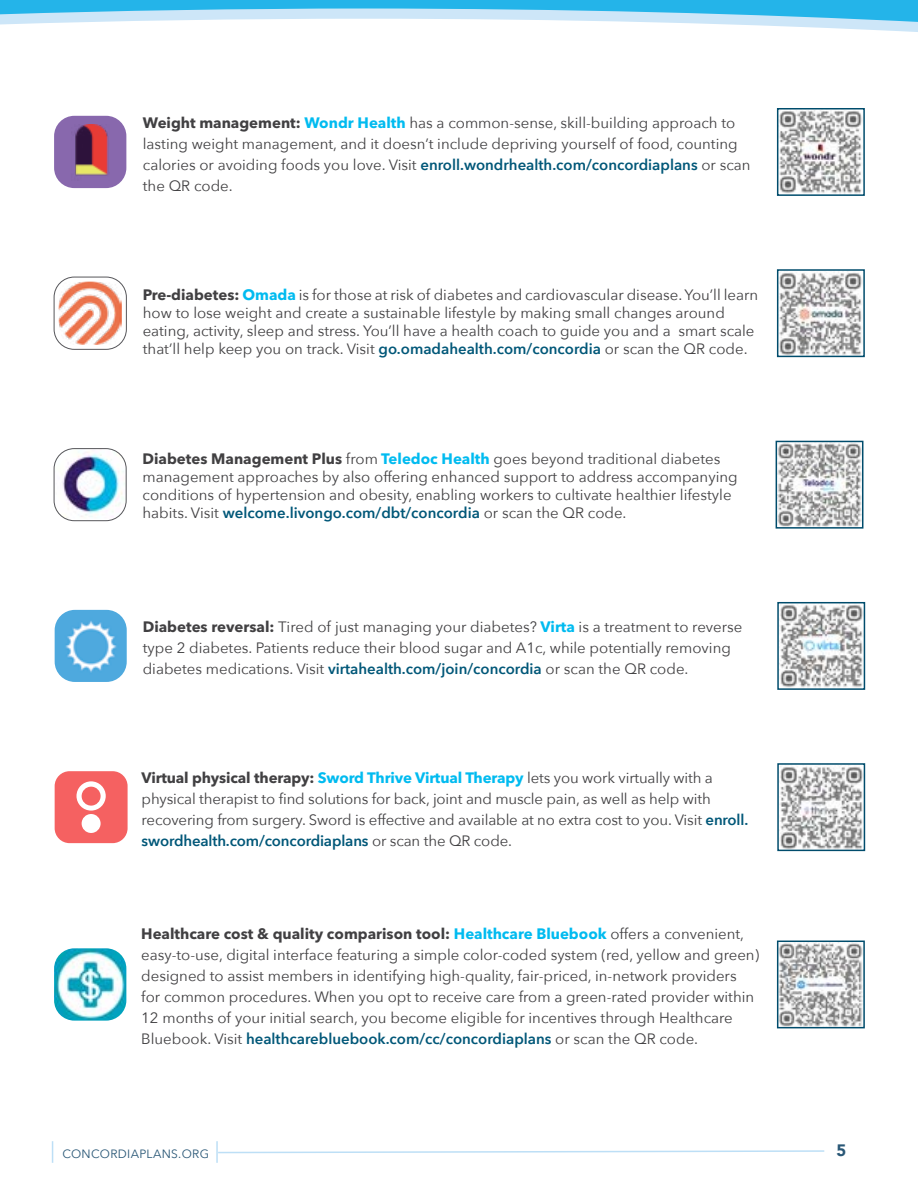
<style>
.page{position:relative;width:918px;height:1188px;background:#fff}
.page>*{position:absolute;margin:0;border:0;box-sizing:border-box;transform-origin:0 0}
.t1{font:900 16.5px "Avenir";color:#295776}
.t2{font:15px/21px "Avenir Next";color:#414042}
.t3{font:700 15px "Avenir Next LT Pro";letter-spacing:-.01em;color:#00bbf0}
.t4{font:700 15px "Avenir Next LT Pro";color:#414042}
.t5{font:12px "Avenir Next";letter-spacing:.025em;color:#295776}
.s1{font-family:"Avenir Next LT Pro";font-weight:700}
.s2{font-family:"Avenir Next LT Pro";font-weight:700;color:#00bbf0}
.s3{font-weight:600;color:#005778}
.s4{color:#414042}
.s5{font-family:"Avenir Next";font-weight:400;color:#414042}
.s6{color:#00bbf0}
.s7{font-family:"Avenir Next";font-weight:400}
</style>
<div class="page">
<svg style="left:0;top:0;width:918px;height:32px"></svg>
<svg style="left:218px;top:1150px;width:607px;height:4px"></svg>
<hr style="left:216px;top:1141px;width:2px;height:22px;background:#bddff6">
<svg style="left:52px;top:1141px;width:1px;height:22px"></svg>
<div style="left:54px;top:116px;width:72px;height:72px;background:#8868ad;border-radius:20px"></div>
<img style="left:75px;top:125px;width:34px;height:51px">
<img style="left:780px;top:111px;width:82px;height:82px">
<div style="left:777px;top:108px;width:88px;height:88px;border:2px solid #004c6c"></div>
<img style="left:59px;top:282px;width:63px;height:63px">
<div style="left:54px;top:277px;width:73px;height:73px;border:1px solid #56565a;border-radius:20px"></div>
<img style="left:780px;top:272px;width:82px;height:82px">
<div style="left:777px;top:269px;width:88px;height:88px;border:2px solid #004c6c"></div>
<img style="left:54px;top:449px;width:72px;height:70px">
<div style="left:54px;top:448px;width:72px;height:73px;border:1px solid #56565a;border-radius:20px"></div>
<img style="left:779px;top:444px;width:81px;height:82px">
<div style="left:776px;top:441px;width:87px;height:88px;border:2px solid #004c6c"></div>
<img style="left:55px;top:610px;width:72px;height:72px">
<img style="left:780px;top:605px;width:82px;height:82px">
<div style="left:777px;top:602px;width:88px;height:88px;border:2px solid #004c6c"></div>
<div style="left:55px;top:771px;width:73px;height:72px;background:#f56161;border-radius:15px"></div>
<div style="left:82px;top:814px;width:19px;height:19px;background:#fff;border-radius:50%"></div>
<svg style="left:77px;top:781px;width:29px;height:30px"></svg>
<img style="left:780px;top:766px;width:82px;height:82px">
<div style="left:777px;top:763px;width:88px;height:88px;border:2px solid #004c6c"></div>
<img style="left:54px;top:948px;width:72px;height:73px">
<img style="left:780px;top:944px;width:82px;height:81px">
<div style="left:777px;top:941px;width:88px;height:87px;border:2px solid #004c6c"></div>
<p class="t2" style="left:143px;top:112px;width:609px"><span class="s1">Weight management:</span> <span class="s2">Wondr Health</span> has a common-sense, skill-building approach to lasting weight management, and it doesn’t include depriving yourself of food, counting calories or avoiding foods you love. Visit <span class="s3">enroll.wondrhealth.com/concordiaplans</span> or scan the QR code.</p>
<p class="t2" style="left:143px;top:285px;width:617px;line-height:18px"><span class="s1">Pre-diabetes:</span> <span class="s2">Omada</span> is for those at risk of diabetes and cardiovascular disease. You’ll learn how to lose weight and create a sustainable lifestyle by making small changes around eating, activity, sleep and stress. You’ll have a health coach to guide you and a smart scale that’ll help keep you on track. Visit <span class="s3">go.omadahealth.com/concordia</span> or scan the QR code.</p>
<p class="t2" style="left:143px;top:449px;width:597px;line-height:18px"><span class="s1">Diabetes Management Plus</span> from <span class="s2">Teledoc Health</span> goes beyond traditional diabetes management approaches by also offering enhanced support to address accompanying conditions of hypertension and obesity, enabling workers to cultivate healthier lifestyle habits. Visit <span class="s3">welcome.livongo.com/dbt/concordia</span> or scan the QR code.</p>
<p class="t2" style="left:143px;top:616px;width:601px"><span class="s1">Diabetes reversal:</span> Tired of just managing your diabetes? <span class="s2">Virta</span> is a treatment to reverse type 2 diabetes. Patients reduce their blood sugar and A1c, while potentially removing diabetes medications. Visit <span class="s3">virtahealth.com/join/concordia</span> or scan the QR code.</p>
<p class="t3" style="left:142px;top:769px;width:573px"><span class="s4">Virtual physical therapy:</span> Sword Thrive Virtual Therapy <span class="s5">lets you work virtually with a</span></p>
<p class="t2" style="left:142px;top:788px;width:608px">physical therapist to find solutions for back, joint and muscle pain, as well as help with recovering from surgery. Sword is effective and available at no extra cost to you. Visit <span class="s3">enroll. swordhealth.com/concordiaplans</span> or scan the QR code.</p>
<p class="t4" style="left:141px;top:925px;width:604px">Healthcare cost &amp; quality comparison tool: <span class="s6">Healthcare Bluebook</span> <span class="s7">offers a convenient,</span></p>
<p class="t2" style="left:141px;top:944px;width:619px">easy-to-use, digital interface featuring a simple color-coded system (red, yellow and green) designed to assist members in identifying high-quality, fair-priced, in-network providers for common procedures. When you opt to receive care from a green-rated provider within 12 months of your initial search, you become eligible for incentives through Healthcare Bluebook. Visit <span class="s3">healthcarebluebook.com/cc/concordiaplans</span> or scan the QR code.</p>
<p class="t5" style="left:62px;top:1143px;width:148px">CONCORDIAPLANS.ORG</p>
<p class="t1" style="left:836px;top:1136px;width:11px">5</p>
</div>
